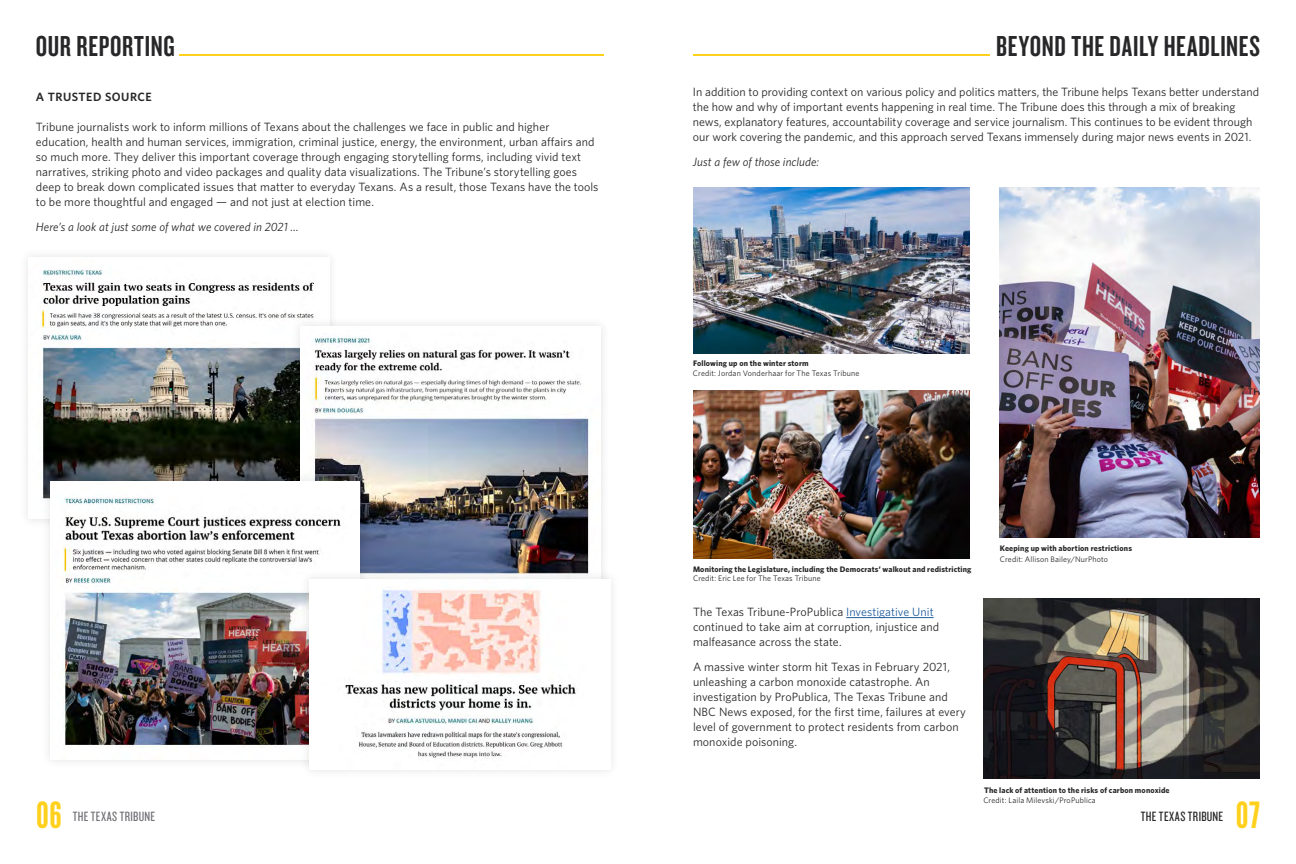
<style>
.page{position:relative;width:1296px;height:864px;background:#fff}
.page>*{position:absolute;margin:0;border:0;box-sizing:border-box;transform-origin:0 0}
.t1{font:36px "League Gothic";color:#ffd11d}
.t2{font:30px "Knockout HTF48 Featherweight";letter-spacing:.02em;color:#272628}
.t3{font:14px "Knockout HTF28 Junior Featherwt";letter-spacing:.03em;color:#717176}
.t4{font:14px "Knockout HTF28 Junior Featherwt";letter-spacing:.03em;color:#272628}
.t5{font:12px/15px "Whitney";letter-spacing:.005em;color:#272628}
.t6{font:italic 12px "Whitney";letter-spacing:.005em;color:#272628}
.t7{font:600 12px "Whitney";letter-spacing:.04em;color:#272628}
.t8{font:700 8px "Whitney";letter-spacing:.02em;color:#272628}
.t9{font:8px "Whitney";letter-spacing:.015em;color:#272628}
.s1{color:#282629}
.s2{color:#215e9e}
</style>
<div class="page">
<hr style="left:179px;top:55px;width:424px;height:1px;background:#ffd11d">
<hr style="left:693px;top:54px;width:297px;height:2px;background:#ffd11d">
<hr style="left:846px;top:617px;width:88px;height:1px;background:#215e9e">
<img style="left:41px;top:269px;width:273px;height:202px">
<div style="left:290px;top:316px;width:321px;height:283px;background:#000;opacity:.1"></div>
<img style="left:300px;top:327px;width:300px;height:242px">
<img style="left:693px;top:391px;width:276px;height:167px">
<div style="left:40px;top:471px;width:330px;height:299px;background:#000;opacity:.1"></div>
<img style="left:50px;top:481px;width:310px;height:278px">
<div style="left:299px;top:569px;width:321px;height:210px;background:#000;opacity:.1"></div>
<img style="left:310px;top:579px;width:300px;height:190px">
<img style="left:1000px;top:188px;width:260px;height:349px">
<img style="left:693px;top:188px;width:276px;height:165px">
<img style="left:983px;top:599px;width:277px;height:180px">
<h2 class="t2" style="left:36px;top:31px;width:140px">OUR REPORTING</h2>
<p class="t7" style="left:36px;top:90px;width:117px">A TRUSTED SOURCE</p>
<p class="t5" style="left:36px;top:119px;width:564px">Tribune journalists work to inform millions of Texans about the challenges we face in public and higher education, health and human services, immigration, criminal justice, energy, the environment, urban affairs and so much more. They deliver this important coverage through engaging storytelling forms, including vivid text narratives, striking photo and video packages and quality data visualizations. The Tribune’s storytelling goes deep to break down complicated issues that matter to everyday Texans. As a result, those Texans have the tools to be more thoughtful and engaged — and not just at election time.</p>
<p class="t6" style="left:36px;top:220px;width:264px">Here’s a look at just some of what we covered in 2021 …</p>
<h2 class="t2" style="left:996px;top:31px;width:265px">BEYOND THE DAILY HEADLINES</h2>
<p class="t5" style="left:693px;top:84px;width:568px">In addition to providing context on various policy and politics matters, the Tribune helps Texans better understand the how and why of important events happening in real time. The Tribune does this through a mix of breaking news, explanatory features, accountability coverage and service journalism. This continues to be evident through our work covering the pandemic, and this approach served Texans immensely during major news events in 2021.</p>
<p class="t6" style="left:693px;top:155px;width:128px">Just a few of those include:</p>
<p class="t8" style="left:693px;top:359px;width:117px">Following up on the winter storm</p>
<p class="t9" style="left:693px;top:369px;width:168px">Credit: Jordan Vonderhaar for The Texas Tribune</p>
<p class="t8" style="left:693px;top:564px;width:280px">Monitoring the Legislature, including the Democrats’ walkout and redistricting</p>
<p class="t9" style="left:693px;top:573px;width:129px">Credit: Eric Lee for The Texas Tribune</p>
<p class="t5" style="left:693px;top:604px;width:248px">The <span class="s1">Texas Tribune-ProPublica</span> <span class="s2">Investigative Unit </span>continued to take aim at corruption, injustice and malfeasance across the state.</p>
<p class="t5" style="left:693px;top:659px;width:275px">A massive winter storm hit Texas in February 2021, unleashing a carbon monoxide catastrophe. An investigation by ProPublica, The Texas Tribune and NBC News exposed, for the first time, failures at every level of government to protect residents from carbon monoxide poisoning.</p>
<p class="t8" style="left:1000px;top:544px;width:134px">Keeping up with abortion restrictions</p>
<p class="t9" style="left:1000px;top:554px;width:110px">Credit: Allison Bailey/NurPhoto</p>
<p class="t8" style="left:984px;top:785px;width:187px">The lack of attention to the risks of carbon monoxide</p>
<p class="t9" style="left:983px;top:795px;width:114px">Credit: Laila Milevski/ProPublica</p>
<h1 class="t1" style="left:36px;top:793px;width:27px">06</h1>
<h1 class="t1" style="left:1236px;top:793px;width:26px">07</h1>
<p class="t3" style="left:73px;top:809px;width:84px">THE TEXAS TRIBUNE</p>
<p class="t4" style="left:1141px;top:809px;width:84px">THE TEXAS TRIBUNE</p>
</div>
